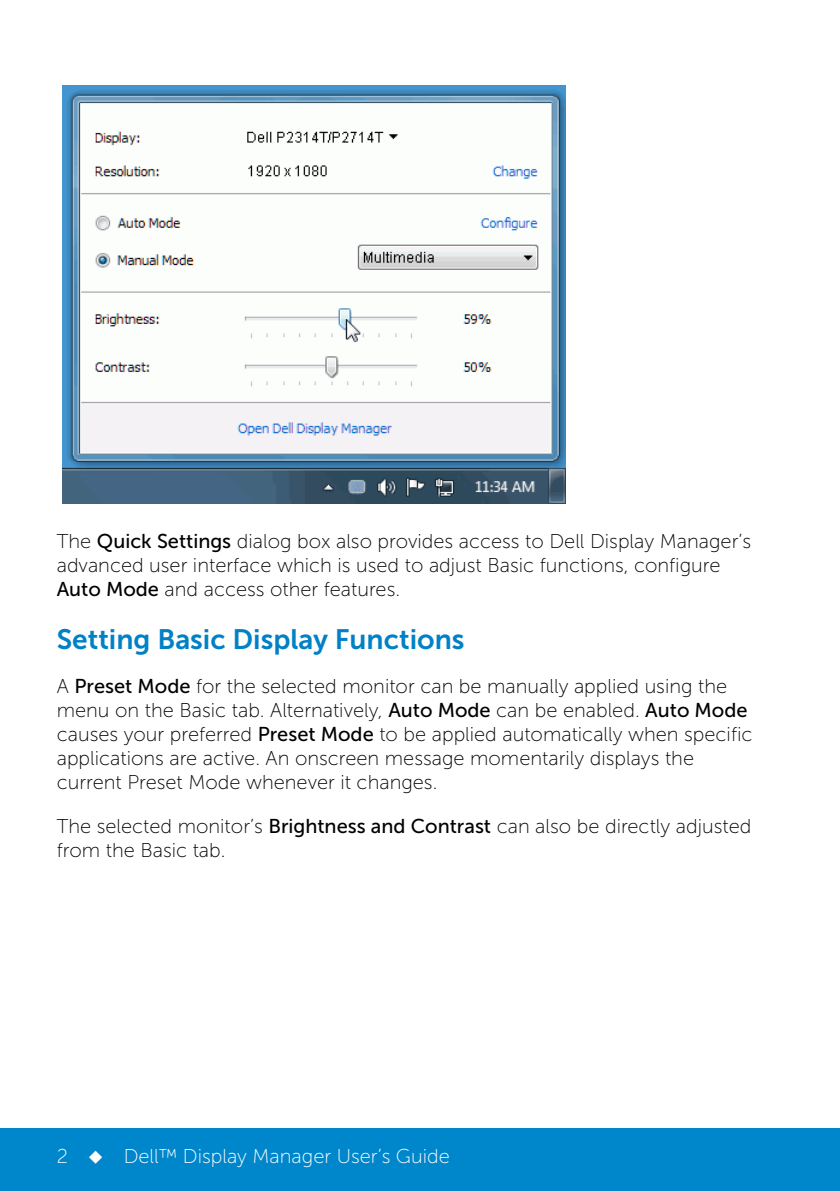
<style>
.page{position:relative;width:840px;height:1191px;background:#fff}
.page>*{position:absolute;margin:0;border:0;box-sizing:border-box;transform-origin:0 0}
.t1{font:28px "Museo Sans For Dell 700";color:#0081c6}
.t2{font:20px/24px "Museo Sans For Dell 100";color:#000}
.Page_No_L{font:20px "Museo Sans For Dell 100";color:#fff}
.s1{font-family:"Museo Sans For Dell 500"}
</style>
<div class="page">
<div style="left:0;top:1128px;width:839px;height:63px;background:#0087cb"></div>
<img style="left:62px;top:85px;width:503px;height:418px">
<p class="t2" style="left:57px;top:529px;width:695px">The <span class="s1">Quick Settings</span> dialog box also provides access to Dell Display Manager’s advanced user interface which is used to adjust Basic functions, configure<br><span class="s1">Auto Mode</span> and access other features.</p>
<p class="t1" style="left:57px;top:624px;width:409px">Setting Basic Display Functions</p>
<p class="t2" style="left:57px;top:674px;width:696px">A <span class="s1">Preset Mode</span> for the selected monitor can be manually applied using the menu on the Basic tab. Alternatively, <span class="s1">Auto Mode</span> can be enabled. <span class="s1">Auto Mode </span>causes your preferred <span class="s1">Preset Mode</span> to be applied automatically when specific applications are active. An onscreen message momentarily displays the current Preset Mode whenever it changes.</p>
<p class="t2" style="left:57px;top:814px;width:695px">The selected monitor’s <span class="s1">Brightness and Contrast</span> can also be directly adjusted from the Basic tab.</p>
<p class="Page_No_L" style="left:57px;top:1145px;width:394px">2 ◆ Dell™ Display Manager User’s Guide</p>
</div>
